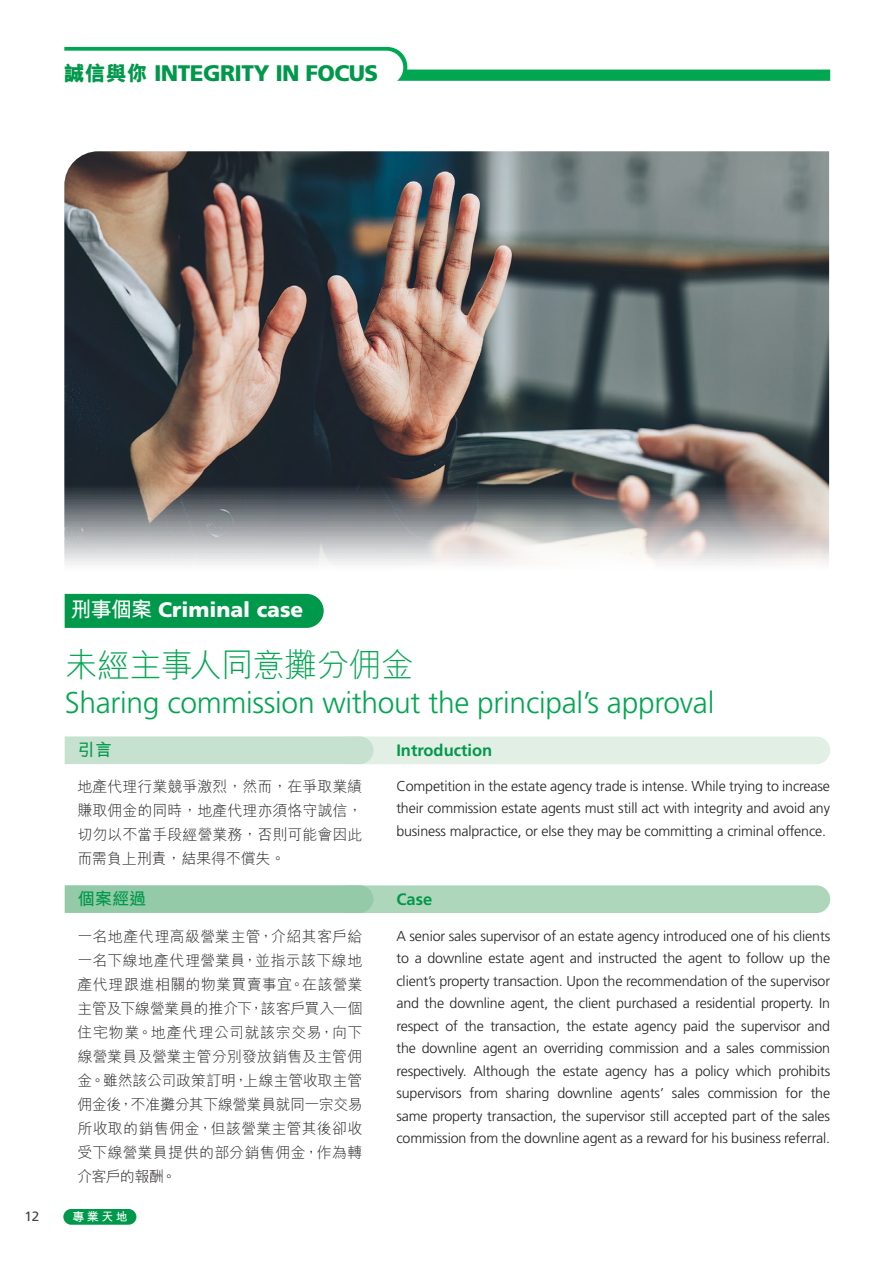
<style>
.page{position:relative;width:893px;height:1263px;background:#fff}
.page>*{position:absolute;margin:0;border:0;box-sizing:border-box;transform-origin:0 0}
.t1{font:300 33px "M Hei HK";letter-spacing:-.025em;color:#00a650}
.t2{font:300 30px "Frutiger";letter-spacing:-.01em;color:#00a650}
.t3{font:900 22.5px "Frutiger";letter-spacing:-.025em;color:#00984a}
.t4{font:900 21px "Frutiger";color:#fff}
.t5{font:700 17.25px "M Hei HK";color:#00984a}
.t6{font:700 16.5px "Frutiger";color:#00984a}
.t7{font:300 15px/24px "M Hei HK";color:#231f20;text-align:justify}
.t8{font:300 14.25px/22.5px "Frutiger";letter-spacing:-.01em;color:#231f20;text-align:justify}
.t9{font:13.5px "Frutiger";color:#414142}
.t10{font:700 12px "M Hei HK";color:#fff}
.s1{font-family:"M Hei HK";font-weight:800;font-size:21px}
.s2{font-family:"M Hei HK";font-weight:700}
</style>
<div class="page">
<svg style="left:65px;top:736px;width:765px;height:28px;background:#d6e9dc"></svg>
<div style="left:65px;top:594px;width:259px;height:34px;background:#00984a"></div>
<img style="left:64px;top:151px;width:765px;height:414px">
<div style="left:63px;top:1209px;width:73px;height:16px;background:#00984a;border-radius:8px"></div>
<svg style="left:64px;top:47px;width:766px;height:34px"></svg>
<svg style="left:65px;top:885px;width:765px;height:28px;background:#a4d1b4"></svg>
<p class="t3" style="left:64px;top:59px;width:316px"><span class="s1">誠信與你</span> INTEGRITY IN FOCUS</p>
<p class="t4" style="left:71px;top:597px;width:234px"><span class="s2">刑事個案</span> Criminal case</p>
<p class="t1" style="left:65px;top:642px;width:351px">未經主事人同意攤分佣金</p>
<p class="t2" style="left:65px;top:685px;width:651px">Sharing commission without the principal’s approval</p>
<p class="t5" style="left:77px;top:737px;width:36px">引言</p>
<p class="t7" style="left:77px;top:774px;width:286px">地產代理行業競爭激烈，然而，在爭取業績賺取佣金的同時，地產代理亦須恪守誠信，切勿以不當手段經營業務，否則可能會因此而需負上刑責，結果得不償失。</p>
<p class="t5" style="left:78px;top:886px;width:70px">個案經過</p>
<p class="t7" style="left:78px;top:924px;width:286px">一名地產代理高級營業主管，介紹其客戶給一名下線地產代理營業員，並指示該下線地產代理跟進相關的物業買賣事宜。在該營業主管及下線營業員的推介下，該客戶買入一個住宅物業。地產代理公司就該宗交易，向下線營業員及營業主管分別發放銷售及主管佣金。雖然該公司政策訂明，上線主管收取主管佣金後，不准攤分其下線營業員就同一宗交易所收取的銷售佣金，但該營業主管其後卻收受下線營業員提供的部分銷售佣金，作為轉介客戶的報酬。</p>
<p class="t9" style="left:24px;top:1208px;width:17px">12</p>
<p class="t10" style="left:73px;top:1208px;width:57px">專業天地</p>
<p class="t6" style="left:396px;top:740px;width:97px">Introduction</p>
<p class="t8" style="left:396px;top:774px;width:435px">Competition in the estate agency trade is intense. While trying to increase their commission estate agents must still act with integrity and avoid any business malpractice, or else they may be committing a criminal offence.</p>
<p class="t6" style="left:396px;top:890px;width:37px">Case</p>
<p class="t8" style="left:396px;top:924px;width:435px">A senior sales supervisor of an estate agency introduced one of his clients to a downline estate agent and instructed the agent to follow up the client’s property transaction. Upon the recommendation of the supervisor and the downline agent, the client purchased a residential property. In respect of the transaction, the estate agency paid the supervisor and the downline agent an overriding commission and a sales commission respectively. Although the estate agency has a policy which prohibits supervisors from sharing downline agents’ sales commission for the same property transaction, the supervisor still accepted part of the sales commission from the downline agent as a reward for his business referral.</p>
</div>
